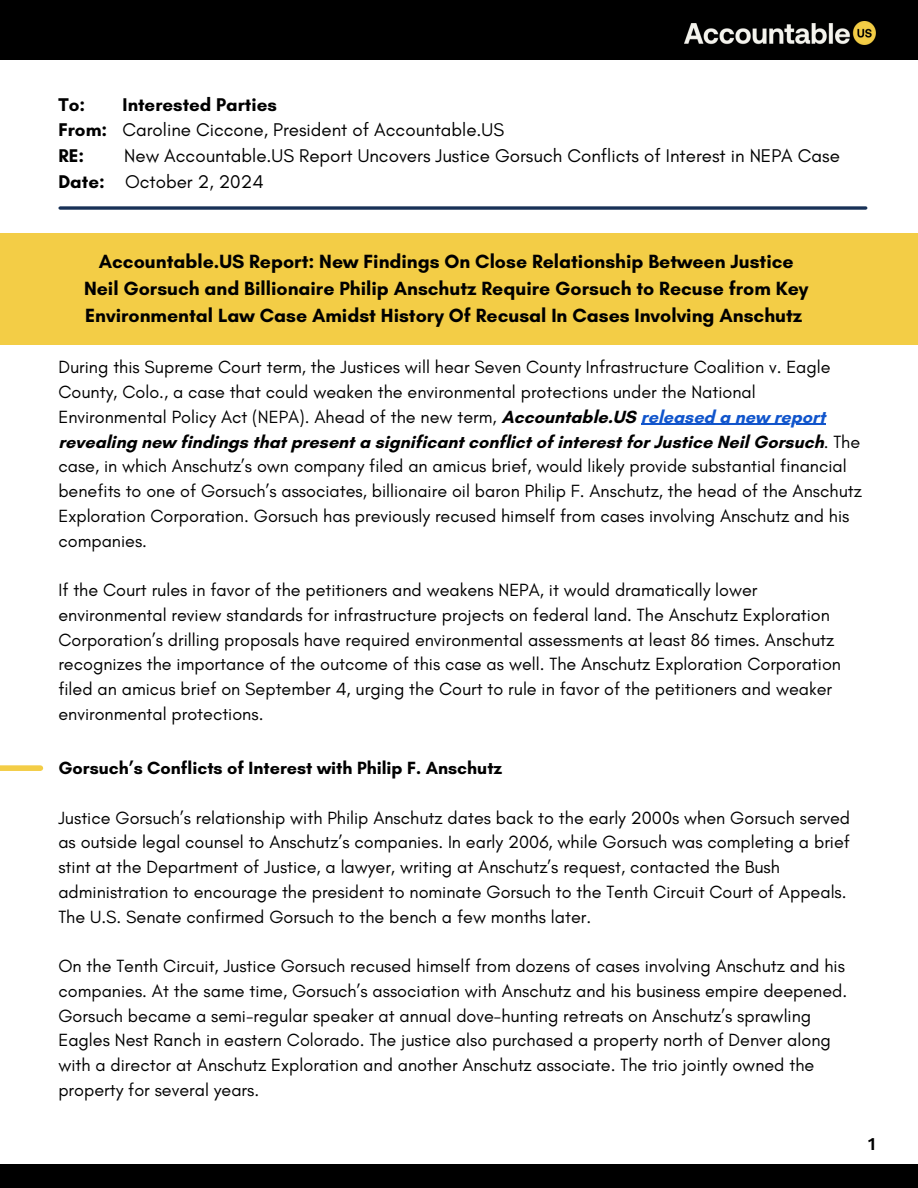
<style>
.page{position:relative;width:918px;height:1188px;background:#fff}
.page>*{position:absolute;margin:0;border:0;box-sizing:border-box;transform-origin:0 0}
.t1{font:700 19.5px/27px "Glacial Indifference";color:#000;text-align:center}
.t2{font:18.75px "Glacial Indifference";color:#000}
.t3{font:700 18.75px "Glacial Indifference";color:#000}
.t4{font:18px/24.8px "Glacial Indifference";color:#000}
.t5{font:700 18px "Glacial Indifference";color:#000}
.t6{font:600 18px "Work Sans";color:#000}
.s1{font-weight:700}
.s2{font-weight:700;color:#15c}
</style>
<div class="page">
<div style="left:0;top:0;width:918px;height:60px;background:#000"></div>
<svg style="left:60px;top:206px;width:806px;height:4px;background:#3b5070"></svg>
<div style="left:0;top:1164px;width:918px;height:24px;background:#000"></div>
<img style="left:684px;top:22px;width:191px;height:22px">
<hr style="left:641px;top:424px;width:184px;height:1px;background:#15c">
<div style="left:0;top:765px;width:40px;height:6px;background:#f3cd46"></div>
<div style="left:0;top:233px;width:918px;height:112px;background:#f3cd46"></div>
<p class="t3" style="left:58px;top:93px;width:28px">To:</p>
<p class="t3" style="left:123px;top:93px;width:156px">Interested Parties</p>
<h1 class="t2" style="left:58px;top:119px;width:447px"><span class="s1">From:</span> Caroline Ciccone, President of Accountable.US</h1>
<p class="t3" style="left:58px;top:145px;width:27px">RE:</p>
<p class="t2" style="left:124px;top:145px;width:717px">New Accountable.US Report Uncovers Justice Gorsuch Conflicts of Interest in NEPA Case</p>
<p class="t2" style="left:58px;top:170px;width:207px"><span class="s1">Date:</span> October 2, 2024</p>
<p class="t1" style="left:84px;top:247px;width:726px">Accountable.US Report: New Findings On Close Relationship Between Justice<br>Neil Gorsuch and Billionaire Philip Anschutz Require Gorsuch to Recuse from Key<br>Environmental Law Case Amidst History Of Recusal In Cases Involving Anschutz</p>
<p class="t4" style="left:58px;top:355px;width:774px">During this Supreme Court term, the Justices will hear Seven County Infrastructure Coalition v. Eagle<br>County, Colo., a case that could weaken the environmental protections under the National<br>Environmental Policy Act (NEPA). Ahead of the new term, <span class="s1">Accountable.US</span> <span class="s2">released a new report</span></p>
<p class="t4" style="left:58px;top:429px;width:805px"><span class="s1">revealing new findings that present a significant conflict of interest for Justice Neil Gorsuch</span>. The case, in which Anschutz’s own company filed an amicus brief, would likely provide substantial financial benefits to one of Gorsuch’s associates, billionaire oil baron Philip F. Anschutz, the head of the Anschutz Exploration Corporation. Gorsuch has previously recused himself from cases involving Anschutz and his companies.</p>
<p class="t4" style="left:58px;top:577px;width:784px">If the Court rules in favor of the petitioners and weakens NEPA, it would dramatically lower environmental review standards for infrastructure projects on federal land. The Anschutz Exploration Corporation’s drilling proposals have required environmental assessments at least 86 times. Anschutz recognizes the importance of the outcome of this case as well. The Anschutz Exploration Corporation filed an amicus brief on September 4, urging the Court to rule in favor of the petitioners and weaker</p>
<p class="t4" style="left:58px;top:701px;width:207px">environmental protections.</p>
<p class="t5" style="left:58px;top:757px;width:445px">Gorsuch’s Conflicts of Interest with Philip F. Anschutz</p>
<p class="t4" style="left:58px;top:805px;width:793px">Justice Gorsuch’s relationship with Philip Anschutz dates back to the early 2000s when Gorsuch served as outside legal counsel to Anschutz’s companies. In early 2006, while Gorsuch was completing a brief stint at the Department of Justice, a lawyer, writing at Anschutz’s request, contacted the Bush administration to encourage the president to nominate Gorsuch to the Tenth Circuit Court of Appeals.<br>The U.S. Senate confirmed Gorsuch to the bench a few months later.</p>
<p class="t4" style="left:58px;top:953px;width:790px">On the Tenth Circuit, Justice Gorsuch recused himself from dozens of cases involving Anschutz and his companies. At the same time, Gorsuch’s association with Anschutz and his business empire deepened.<br>Gorsuch became a semi-regular speaker at annual dove-hunting retreats on Anschutz’s sprawling Eagles Nest Ranch in eastern Colorado. The justice also purchased a property north of Denver along with a director at Anschutz Exploration and another Anschutz associate. The trio jointly owned the property for several years.</p>
<h1 class="t6" style="left:868px;top:1133px;width:9px">1</h1>
</div>
